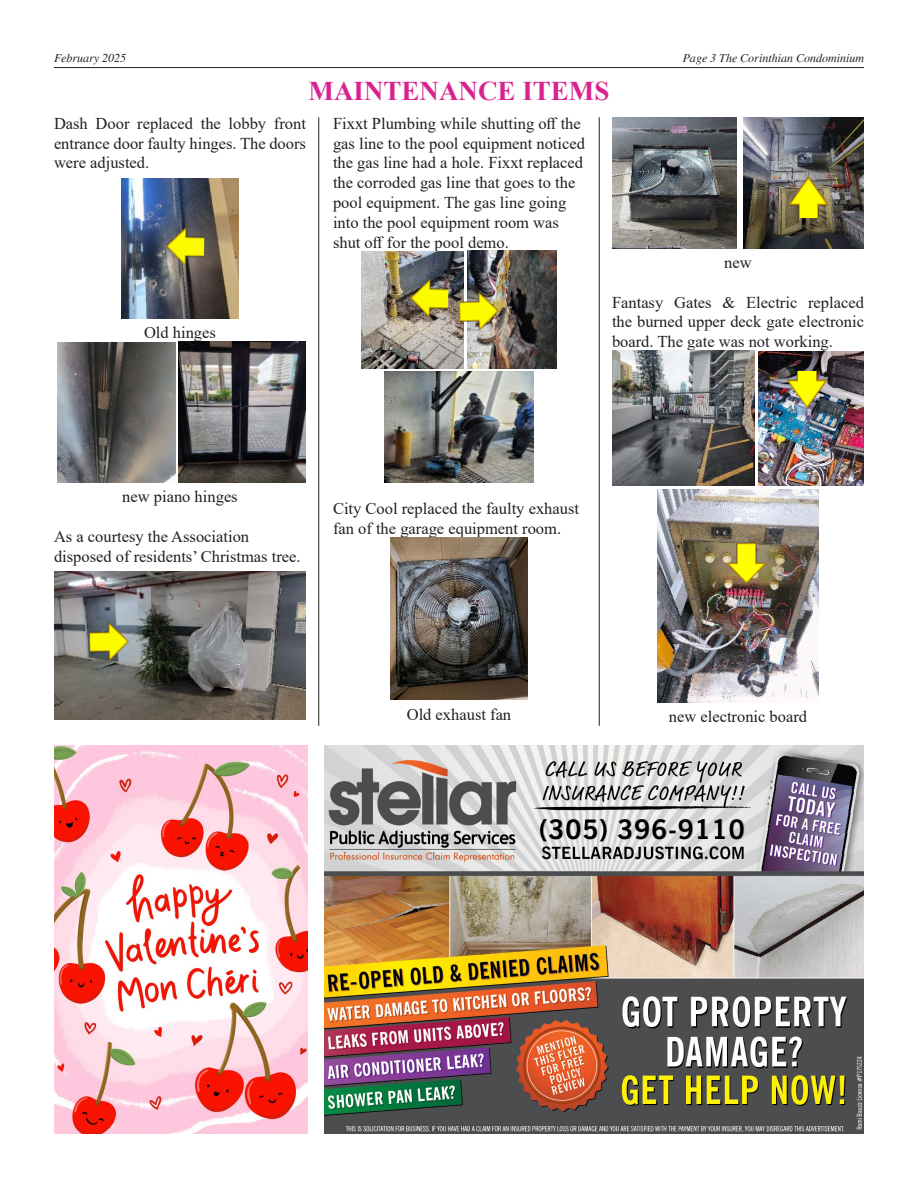
<style>
.page{position:relative;width:918px;height:1188px;background:#fff}
.page>*{position:absolute;margin:0;border:0;box-sizing:border-box;transform-origin:0 0}
.t1{font:700 27px "Times New Roman";color:#d8238f}
.No_Spacing{font:16.5px/19.8px "Times New Roman";color:#231f20}
.t2{font:italic 12px "Times";color:#231f20}
</style>
<div class="page">
<img style="left:122px;top:178px;width:116px;height:140px">
<img style="left:57px;top:342px;width:118px;height:141px">
<img style="left:179px;top:341px;width:127px;height:142px">
<img style="left:54px;top:572px;width:252px;height:148px">
<img style="left:361px;top:252px;width:103px;height:117px">
<img style="left:468px;top:251px;width:89px;height:118px">
<img style="left:385px;top:372px;width:148px;height:111px">
<img style="left:390px;top:538px;width:138px;height:162px">
<img style="left:612px;top:117px;width:124px;height:131px">
<img style="left:743px;top:117px;width:121px;height:131px">
<img style="left:612px;top:350px;width:142px;height:136px">
<img style="left:758px;top:351px;width:106px;height:135px">
<img style="left:658px;top:489px;width:160px;height:213px">
<img style="left:459px;top:289px;width:41px;height:41px">
<img style="left:89px;top:620px;width:41px;height:41px">
<img style="left:408px;top:276px;width:41px;height:42px">
<hr style="left:318px;top:117px;width:1px;height:609px;background:#231f20">
<hr style="left:54px;top:67px;width:810px;height:1px;background:#231f20">
<img style="left:788px;top:177px;width:41px;height:40px">
<img style="left:164px;top:225px;width:41px;height:41px">
<img style="left:324px;top:745px;width:540px;height:389px">
<img style="left:54px;top:745px;width:253px;height:389px">
<hr style="left:599px;top:117px;width:1px;height:609px;background:#231f20">
<img style="left:786px;top:372px;width:41px;height:36px">
<img style="left:726px;top:544px;width:40px;height:39px">
<p class="t2" style="left:54px;top:52px;width:74px">February 2025</p>
<p class="t2" style="left:683px;top:52px;width:183px">Page 3 The Corinthian Condominium</p>
<p class="t1" style="left:309px;top:72px;width:302px">MAINTENANCE ITEMS</p>
<p class="No_Spacing" style="left:54px;top:113px;width:254px;text-align:justify">Dash Door replaced the lobby front entrance door faulty hinges. The doors were adjusted.</p>
<p class="No_Spacing" style="left:144px;top:322px;width:73px">Old hinges</p>
<p class="No_Spacing" style="left:333px;top:113px;width:254px">Fixxt Plumbing while shutting off the gas line to the pool equipment noticed the gas line had a hole. Fixxt replaced the corroded gas line that goes to the pool equipment. The gas line going into the pool equipment room was shut off for the pool demo.</p>
<p class="No_Spacing" style="left:724px;top:252px;width:29px">new</p>
<p class="No_Spacing" style="left:612px;top:292px;width:254px;text-align:justify">Fantasy Gates &amp; Electric replaced the burned upper deck gate electronic board. The gate was not working.</p>
<p class="No_Spacing" style="left:122px;top:487px;width:117px">new piano hinges</p>
<p class="No_Spacing" style="left:54px;top:526px;width:248px">As a courtesy the Association disposed of residents’ Christmas tree.</p>
<p class="No_Spacing" style="left:333px;top:498px;width:248px">City Cool replaced the faulty exhaust fan of the garage equipment room.</p>
<p class="No_Spacing" style="left:407px;top:704px;width:106px">Old exhaust fan</p>
<p class="No_Spacing" style="left:669px;top:706px;width:140px">new electronic board</p>
</div>
